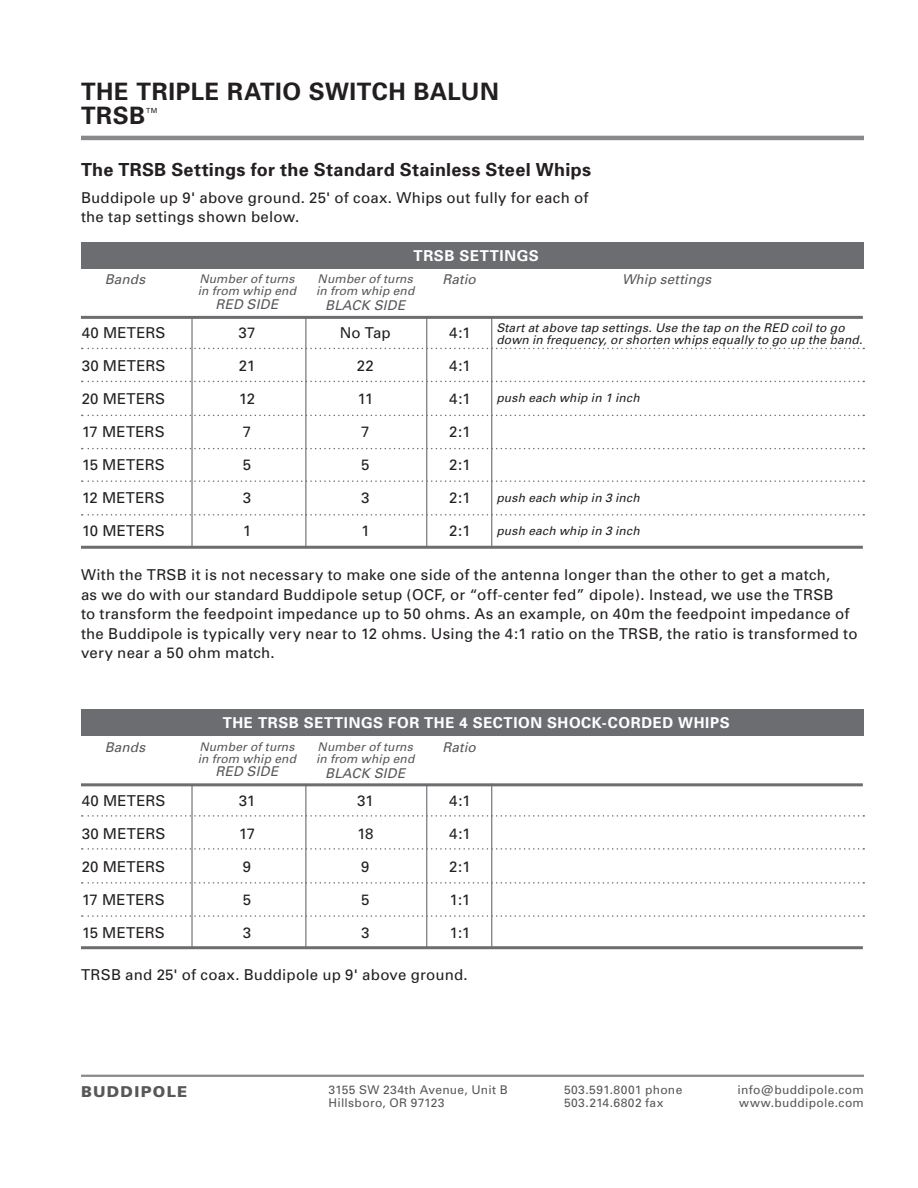
<style>
.page{position:relative;width:918px;height:1188px;background:#fff}
.page>*{position:absolute;margin:0;border:0;box-sizing:border-box;transform-origin:0 0}
.t1{font:700 24px/24px "Univers";letter-spacing:.02em;color:#231f20}
.t2{font:700 18px "Univers";letter-spacing:.015em;color:#231f20}
.t3{font:15px/19.5px "Univers";letter-spacing:.015em;color:#231f20}
.t4{font:700 15px "Univers";letter-spacing:.04em;color:#fff}
.t5{font:900 15px "Univers";letter-spacing:.085em;color:#57585a}
.t6{font:italic 13.5px "Univers";letter-spacing:.015em;color:#57585a}
.t7{font:italic 12px/12px "Univers";letter-spacing:.015em;color:#231f20}
.t8{font:12px/13.5px "Univers";letter-spacing:.03em;color:#57585a}
.t9{font:italic 12px/12px "Univers";letter-spacing:.01em;color:#57585a}
.t10{font:7.05px "Univers";color:#231f20}
</style>
<div class="page">
<hr style="left:81px;top:1075px;width:783px;height:2px;background:#87898c">
<div style="left:82px;top:242px;width:782px;height:26px;background:#6c6d70"></div>
<hr style="left:81px;top:316px;width:782px;height:3px;background:#6c6d70">
<svg style="left:82px;top:348px;width:782px;height:1px"></svg>
<svg style="left:82px;top:381px;width:782px;height:1px"></svg>
<svg style="left:82px;top:415px;width:782px;height:1px"></svg>
<svg style="left:82px;top:448px;width:782px;height:1px"></svg>
<svg style="left:82px;top:480px;width:782px;height:2px"></svg>
<svg style="left:82px;top:514px;width:782px;height:2px"></svg>
<hr style="left:81px;top:546px;width:782px;height:3px;background:#6c6d70">
<hr style="left:305px;top:316px;width:1px;height:232px;background:#6c6d70">
<hr style="left:191px;top:316px;width:2px;height:232px;background:#6c6d70">
<hr style="left:81px;top:136px;width:783px;height:4px;background:#87898c">
<hr style="left:426px;top:316px;width:1px;height:232px;background:#6c6d70">
<hr style="left:491px;top:316px;width:1px;height:232px;background:#6c6d70">
<div style="left:82px;top:710px;width:782px;height:26px;background:#6c6d70"></div>
<hr style="left:81px;top:783px;width:782px;height:3px;background:#6c6d70">
<svg style="left:82px;top:815px;width:782px;height:2px"></svg>
<svg style="left:82px;top:848px;width:782px;height:2px"></svg>
<svg style="left:82px;top:882px;width:782px;height:2px"></svg>
<svg style="left:82px;top:915px;width:782px;height:2px"></svg>
<hr style="left:81px;top:946px;width:782px;height:3px;background:#6c6d70">
<hr style="left:305px;top:784px;width:1px;height:163px;background:#6c6d70">
<hr style="left:191px;top:784px;width:2px;height:163px;background:#6c6d70">
<hr style="left:426px;top:784px;width:1px;height:163px;background:#6c6d70">
<hr style="left:491px;top:784px;width:1px;height:163px;background:#6c6d70">
<h1 class="t1" style="left:81px;top:80px;width:419px">THE TRIPLE RATIO SWITCH BALUN<br>TRSB</h1>
<p class="t10" style="left:146px;top:106px;width:13px">TM</p>
<p class="t2" style="left:81px;top:159px;width:512px">The TRSB Settings for the Standard Stainless Steel Whips</p>
<p class="t3" style="left:81px;top:188px;width:509px">Buddipole up 9' above ground. 25' of coax. Whips out fully for each of the tap settings shown below.</p>
<p class="t4" style="left:414px;top:246px;width:127px">TRSB SETTINGS</p>
<p class="t9" style="left:198px;top:273px;width:100px">Number of turns in from whip end</p>
<p class="t6" style="left:216px;top:296px;width:64px">RED SIDE</p>
<p class="t9" style="left:316px;top:273px;width:100px">Number of turns in from whip end</p>
<p class="t6" style="left:325px;top:298px;width:82px">BLACK SIDE</p>
<p class="t6" style="left:105px;top:272px;width:42px">Bands</p>
<p class="t6" style="left:622px;top:272px;width:91px">Whip settings</p>
<p class="t6" style="left:442px;top:272px;width:35px">Ratio</p>
<p class="t3" style="left:82px;top:323px;width:85px">40 METERS</p>
<p class="t3" style="left:82px;top:356px;width:85px">30 METERS</p>
<p class="t3" style="left:82px;top:382px;width:85px;line-height:33px">20 METERS<br>17 METERS</p>
<p class="t3" style="left:82px;top:455px;width:85px">15 METERS</p>
<p class="t3" style="left:82px;top:488px;width:84px">12 METERS</p>
<p class="t3" style="left:82px;top:521px;width:85px">10 METERS</p>
<p class="t3" style="left:238px;top:323px;width:18px">37</p>
<p class="t3" style="left:239px;top:356px;width:18px">21</p>
<p class="t3" style="left:239px;top:382px;width:18px;line-height:33px">12<br>7</p>
<p class="t3" style="left:243px;top:455px;width:10px">5</p>
<p class="t3" style="left:243px;top:488px;width:10px">3</p>
<p class="t3" style="left:243px;top:521px;width:10px">1</p>
<p class="t3" style="left:340px;top:323px;width:52px">No Tap</p>
<p class="t3" style="left:357px;top:356px;width:18px">22</p>
<p class="t3" style="left:357px;top:382px;width:17px;line-height:33px">11<br>7</p>
<p class="t3" style="left:361px;top:455px;width:10px">5</p>
<p class="t3" style="left:361px;top:488px;width:10px">3</p>
<p class="t3" style="left:361px;top:521px;width:10px">1</p>
<p class="t3" style="left:449px;top:323px;width:23px">4:1</p>
<p class="t3" style="left:449px;top:356px;width:23px">4:1</p>
<p class="t3" style="left:449px;top:382px;width:23px;line-height:33px">4:1<br>2:1</p>
<p class="t3" style="left:449px;top:455px;width:23px">2:1</p>
<p class="t3" style="left:449px;top:488px;width:23px">2:1</p>
<p class="t3" style="left:449px;top:521px;width:23px">2:1</p>
<p class="t7" style="left:496px;top:322px;width:368px">Start at above tap settings. Use the tap on the RED coil to go down in frequency, or shorten whips equally to go up the band.</p>
<p class="t7" style="left:496px;top:392px;width:145px">push each whip in 1 inch</p>
<p class="t7" style="left:496px;top:491px;width:145px">push each whip in 3 inch</p>
<p class="t7" style="left:496px;top:525px;width:145px">push each whip in 3 inch</p>
<p class="t3" style="left:81px;top:565px;width:778px">With the TRSB it is not necessary to make one side of the antenna longer than the other to get a match,<br>as we do with our standard Buddipole setup (OCF, or “off-center fed” dipole). Instead, we use the TRSB<br>to transform the feedpoint impedance up to 50 ohms. As an example, on 40m the feedpoint impedance of the Buddipole is typically very near to 12 ohms. Using the 4:1 ratio on the TRSB, the ratio is transformed to very near a 50 ohm match.</p>
<p class="t6" style="left:105px;top:739px;width:42px">Bands</p>
<p class="t4" style="left:223px;top:714px;width:509px">THE TRSB SETTINGS FOR THE 4 SECTION SHOCK-CORDED WHIPS</p>
<p class="t9" style="left:198px;top:741px;width:100px">Number of turns in from whip end</p>
<p class="t6" style="left:216px;top:764px;width:64px">RED SIDE</p>
<p class="t9" style="left:316px;top:741px;width:100px">Number of turns in from whip end</p>
<p class="t6" style="left:325px;top:765px;width:82px">BLACK SIDE</p>
<p class="t6" style="left:442px;top:739px;width:35px">Ratio</p>
<p class="t3" style="left:82px;top:791px;width:85px">40 METERS</p>
<p class="t3" style="left:82px;top:824px;width:85px">30 METERS</p>
<p class="t3" style="left:82px;top:857px;width:85px">20 METERS</p>
<p class="t3" style="left:82px;top:890px;width:84px">17 METERS</p>
<p class="t3" style="left:82px;top:923px;width:85px">15 METERS</p>
<p class="t3" style="left:357px;top:791px;width:18px">31</p>
<p class="t3" style="left:357px;top:824px;width:18px">18</p>
<p class="t3" style="left:361px;top:857px;width:10px">9</p>
<p class="t3" style="left:361px;top:890px;width:10px">5</p>
<p class="t3" style="left:361px;top:923px;width:10px">3</p>
<p class="t3" style="left:81px;top:965px;width:388px">TRSB and 25' of coax. Buddipole up 9' above ground.</p>
<p class="t3" style="left:239px;top:791px;width:18px">31</p>
<p class="t3" style="left:239px;top:824px;width:18px">17</p>
<p class="t3" style="left:243px;top:857px;width:10px">9</p>
<p class="t3" style="left:243px;top:890px;width:10px">5</p>
<p class="t3" style="left:243px;top:923px;width:10px">3</p>
<p class="t3" style="left:449px;top:791px;width:23px">4:1</p>
<p class="t3" style="left:449px;top:824px;width:23px">4:1</p>
<p class="t3" style="left:449px;top:857px;width:23px">2:1</p>
<p class="t3" style="left:449px;top:890px;width:22px">1:1</p>
<p class="t3" style="left:449px;top:923px;width:22px">1:1</p>
<p class="t5" style="left:81px;top:1082px;width:108px">BUDDIPOLE</p>
<p class="t8" style="left:738px;top:1083px;width:128px">info@buddipole.com www.buddipole.com</p>
<p class="t8" style="left:328px;top:1083px;width:181px">3155 SW 234th Avenue, Unit B<br>Hillsboro, OR 97123</p>
<p class="t8" style="left:564px;top:1083px;width:120px">503.591.8001 phone<br>503.214.6802 fax</p>
</div>
